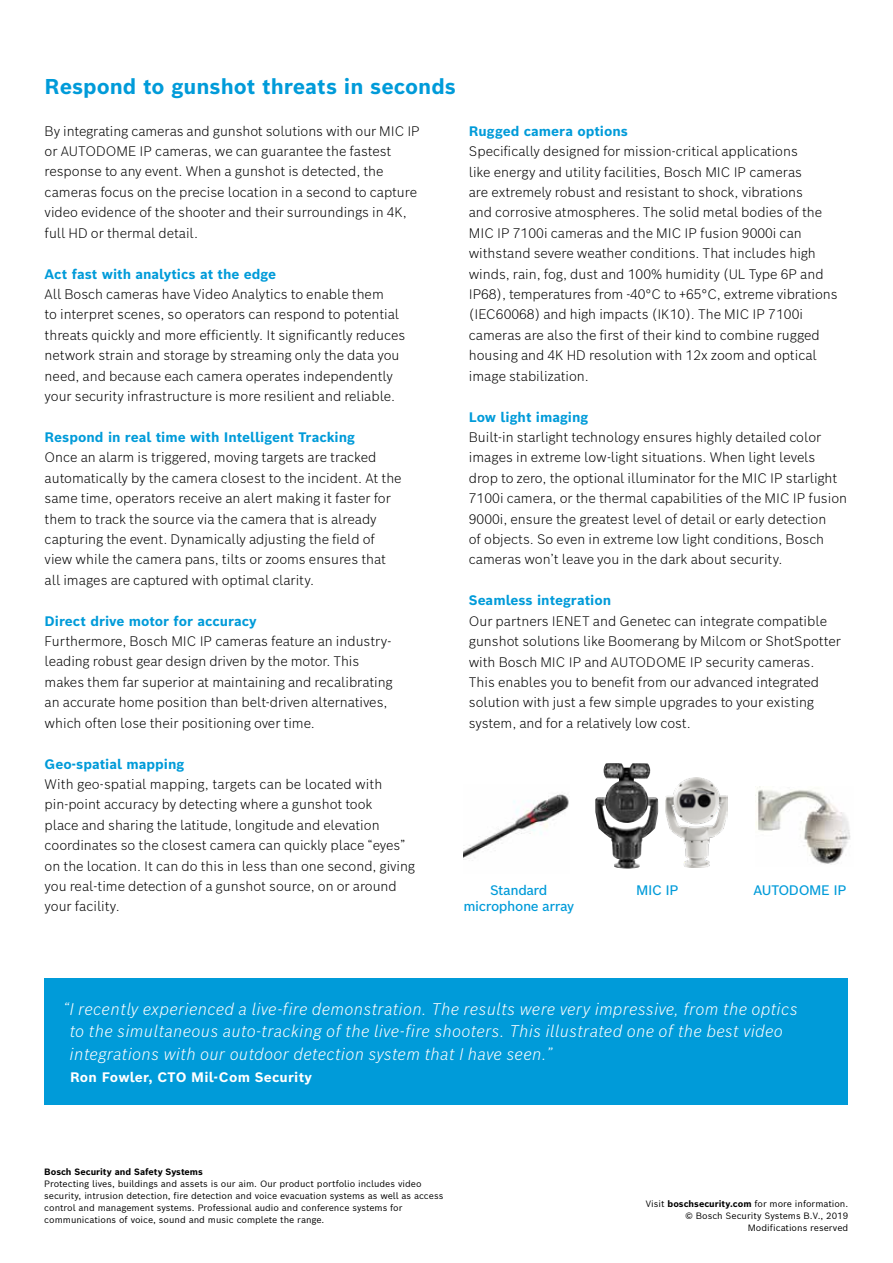
<style>
.page{position:relative;width:893px;height:1263px;background:#fff}
.page>*{position:absolute;margin:0;border:0;box-sizing:border-box;transform-origin:0 0}
.t1{font:700 21px "Bosch Sans";color:#009bd9}
.t2{font:italic 300 16.5px/22.5px "Bosch Sans";letter-spacing:.015em;color:#fff}
.t3{font:300 13.5px/20.4px "Bosch Sans";color:#000}
.t4{font:700 13.5px "Bosch Sans";color:#009bd9}
.t5{font:500 13.5px "Bosch Sans";letter-spacing:-.03em;color:#009bd9}
.t6{font:700 13.5px "Bosch Sans";letter-spacing:.015em;color:#fff}
.t7{font:9px/12px "Bosch Sans";color:#000;text-align:right}
.t8{font:700 9px "Bosch Sans";color:#000}
.s1{font-weight:700}
</style>
<div class="page">
<div style="left:45px;top:979px;width:803px;height:126px;background:#009bd9"></div>
<img style="left:665px;top:778px;width:62px;height:89px">
<img style="left:595px;top:763px;width:46px;height:105px">
<img style="left:756px;top:787px;width:95px;height:77px">
<img style="left:463px;top:793px;width:106px;height:67px">
<h1 class="t1" style="left:45px;top:73px;width:413px">Respond to gunshot threats in seconds</h1>
<p class="t3" style="left:45px;top:120px;width:377px">By integrating cameras and gunshot solutions with our MIC IP or AUTODOME IP cameras, we can guarantee the fastest response to any event. When a gunshot is detected, the cameras focus on the precise location in a second to capture video evidence of the shooter and their surroundings in 4K, full HD or thermal detail.</p>
<p class="t4" style="left:45px;top:265px;width:233px">Act fast with analytics at the edge</p>
<p class="t3" style="left:45px;top:283px;width:362px">All Bosch cameras have Video Analytics to enable them<br>to interpret scenes, so operators can respond to potential threats quickly and more efficiently. It significantly reduces network strain and storage by streaming only the data you need, and because each camera operates independently your security infrastructure is more resilient and reliable.</p>
<p class="t4" style="left:45px;top:428px;width:312px">Respond in real time with Intelligent Tracking</p>
<p class="t3" style="left:45px;top:447px;width:359px">Once an alarm is triggered, moving targets are tracked automatically by the camera closest to the incident. At the same time, operators receive an alert making it faster for them to track the source via the camera that is already capturing the event. Dynamically adjusting the field of view while the camera pans, tilts or zooms ensures that all images are captured with optimal clarity.</p>
<p class="t4" style="left:45px;top:612px;width:214px">Direct drive motor for accuracy</p>
<p class="t3" style="left:45px;top:630px;width:350px">Furthermore, Bosch MIC IP cameras feature an industry&shy;leading robust gear design driven by the motor. This makes them far superior at maintaining and recalibrating an accurate home position than belt-driven alternatives, which often lose their positioning over time.</p>
<p class="t4" style="left:45px;top:754px;width:141px">Geo-spatial mapping</p>
<p class="t3" style="left:45px;top:773px;width:372px">With geo-spatial mapping, targets can be located with pin-point accuracy by detecting where a gunshot took<br>place and sharing the latitude, longitude and elevation coordinates so the closest camera can quickly place “eyes” on the location. It can do this in less than one second, giving you real-time detection of a gunshot source, on or around your facility.</p>
<p class="t4" style="left:469px;top:122px;width:161px">Rugged camera options</p>
<p class="t3" style="left:469px;top:141px;width:370px">Specifically designed for mission-critical applications<br>like energy and utility facilities, Bosch MIC IP cameras<br>are extremely robust and resistant to shock, vibrations<br>and corrosive atmospheres. The solid metal bodies of the MIC IP 7100i cameras and the MIC IP fusion 9000i can withstand severe weather conditions. That includes high winds, rain, fog, dust and 100% humidity (UL Type 6P and IP68), temperatures from -40°C to +65°C, extreme vibrations (IEC60068) and high impacts (IK10). The MIC IP 7100i cameras are also the first of their kind to combine rugged housing and 4K HD resolution with 12x zoom and optical image stabilization.</p>
<p class="t4" style="left:469px;top:408px;width:121px">Low light imaging</p>
<p class="t3" style="left:469px;top:426px;width:380px">Built-in starlight technology ensures highly detailed color images in extreme low-light situations. When light levels drop to zero, the optional illuminator for the MIC IP starlight 7100i camera, or the thermal capabilities of the MIC IP fusion 9000i, ensure the greatest level of detail or early detection<br>of objects. So even in extreme low light conditions, Bosch cameras won’t leave you in the dark about security.</p>
<p class="t4" style="left:469px;top:591px;width:144px">Seamless integration</p>
<p class="t3" style="left:469px;top:610px;width:373px">Our partners IENET and Genetec can integrate compatible gunshot solutions like Boomerang by Milcom or ShotSpotter with Bosch MIC IP and AUTODOME IP security cameras.<br>This enables you to benefit from our advanced integrated solution with just a few simple upgrades to your existing system, and for a relatively low cost.</p>
<p class="t5" style="left:490px;top:880px;width:59px">Standard</p>
<p class="t5" style="left:636px;top:880px;width:44px">MIC IP</p>
<p class="t5" style="left:463px;top:897px;width:112px">microphone array</p>
<p class="t5" style="left:753px;top:880px;width:95px">AUTODOME IP</p>
<p class="t2" style="left:69px;top:997px;width:730px;text-indent:-7px">“I recently experienced a live-fire demonstration. The results were very impressive, from the optics to the simultaneous auto-tracking of the live-fire shooters. This illustrated one of the best video integrations with our outdoor detection system that I have seen.”</p>
<p class="t6" style="left:70px;top:1068px;width:244px">Ron Fowler, CTO Mil-Com Security</p>
<p class="t8" style="left:44px;top:1166px;width:160px">Bosch Security and Safety Systems</p>
<p class="t7" style="left:44px;top:1178px;width:401px;text-align:left">Protecting lives, buildings and assets is our aim. Our product portfolio includes video security, intrusion detection, fire detection and voice evacuation systems as well as access control and management systems. Professional audio and conference systems for communications of voice, sound and music complete the range.</p>
<p class="t7" style="left:646px;top:1198px;width:204px">Visit <span class="s1">boschsecurity.com</span> for more information. © Bosch Security Systems B.V., 2019<br>Modifications reserved</p>
</div>
